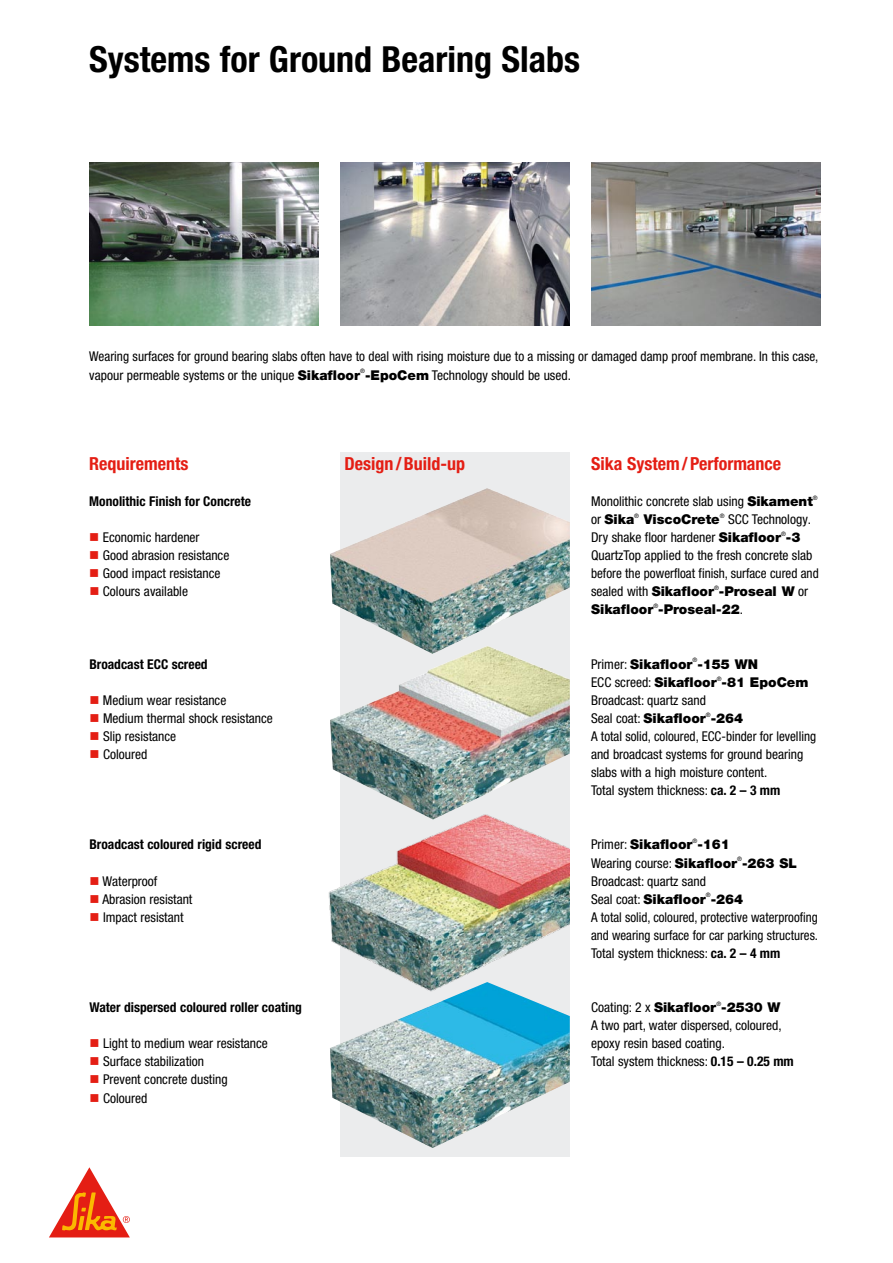
<style>
.page{position:relative;width:893px;height:1263px;background:#fff}
.page>*{position:absolute;margin:0;border:0;box-sizing:border-box;transform-origin:0 0}
.t1{font:700 condensed 36px "Helvetica Neue LT Pro";color:#000}
.t2{font:700 condensed 18px "Helvetica Neue LT Pro";color:#e41e14}
.t3{font:condensed 13.5px/18.1px "Helvetica Neue LT Pro";color:#000}
.t4{font:900 13.5px "Helvetica Neue LT Pro";color:#000}
.t5{font:condensed 13.5px/18px "Helvetica Neue LT Pro";color:#000;text-align:justify;scale:.96 1}
.t6{font:700 condensed 13.5px "Helvetica Neue LT Pro";color:#000}
.t7{font:condensed 6.15px "Helvetica Neue LT Pro";color:#000}
.s1{font-weight:900;font-stretch:normal}
.s2{color:#e41e14}
.s3{font-weight:400;font-stretch:condensed}
.s4{font-weight:700}
</style>
<div class="page">
<div style="left:340px;top:452px;width:230px;height:705px;background:#ebeced"></div>
<img style="left:89px;top:163px;width:230px;height:162px">
<img style="left:591px;top:163px;width:230px;height:162px">
<img style="left:340px;top:163px;width:230px;height:162px">
<img style="left:330px;top:488px;width:240px;height:158px">
<img style="left:330px;top:646px;width:240px;height:163px">
<img style="left:330px;top:991px;width:240px;height:157px">
<svg style="left:49px;top:1167px;width:81px;height:70px"></svg>
<img style="left:328px;top:809px;width:242px;height:182px">
<h1 class="t1" style="left:89px;top:38px;width:492px">Systems for Ground Bearing Slabs</h1>
<p class="t3" style="left:89px;top:347px;width:731px">Wearing surfaces for ground bearing slabs often have to deal with rising moisture due to a missing or damaged damp proof membrane. In this case, vapour permeable systems or the unique <span class="s1">Sikafloor -EpoCem</span> Technology should be used.</p>
<p class="t7" style="left:360px;top:367px;width:6px">®</p>
<h2 class="t2" style="left:89px;top:453px;width:101px">Requirements</h2>
<h2 class="t2" style="left:344px;top:453px;width:122px">Design /Build-up</h2>
<h2 class="t2" style="left:591px;top:453px;width:192px">Sika System/Performance</h2>
<p class="t6" style="left:89px;top:493px;width:163px">Monolithic Finish for Concrete</p>
<p class="t3" style="left:89px;top:528px;width:112px"><span class="s2">■</span> Economic hardener</p>
<p class="t3" style="left:89px;top:546px;width:142px"><span class="s2">■</span> Good abrasion resistance</p>
<p class="t3" style="left:89px;top:564px;width:133px"><span class="s2">■</span> Good impact resistance</p>
<p class="t3" style="left:89px;top:582px;width:100px"><span class="s2">■</span> Colours available</p>
<p class="t6" style="left:89px;top:656px;width:120px">Broadcast ECC screed</p>
<p class="t3" style="left:89px;top:691px;width:139px"><span class="s2">■</span> Medium wear resistance</p>
<p class="t3" style="left:89px;top:709px;width:185px"><span class="s2">■</span> Medium thermal shock resistance</p>
<p class="t3" style="left:89px;top:727px;width:88px"><span class="s2">■</span> Slip resistance</p>
<p class="t3" style="left:89px;top:745px;width:59px"><span class="s2">■</span> Coloured</p>
<p class="t6" style="left:89px;top:836px;width:174px">Broadcast coloured rigid screed</p>
<p class="t3" style="left:89px;top:872px;width:69px"><span class="s2">■</span> Waterproof</p>
<p class="t3" style="left:89px;top:890px;width:105px"><span class="s2">■</span> Abrasion resistant</p>
<p class="t3" style="left:89px;top:908px;width:96px"><span class="s2">■</span> Impact resistant</p>
<p class="t6" style="left:89px;top:999px;width:214px">Water dispersed coloured roller coating</p>
<p class="t3" style="left:89px;top:1034px;width:180px"><span class="s2">■</span> Light to medium wear resistance</p>
<p class="t3" style="left:89px;top:1052px;width:116px"><span class="s2">■</span> Surface stabilization</p>
<p class="t3" style="left:89px;top:1070px;width:140px"><span class="s2">■</span> Prevent concrete dusting</p>
<p class="t3" style="left:89px;top:1088px;width:59px"><span class="s2">■</span> Coloured</p>
<p class="t3" style="left:591px;top:492px;width:223px">Monolithic concrete slab using <span class="s1">Sikament</span></p>
<p class="t7" style="left:813px;top:494px;width:6px">®</p>
<p class="t4" style="left:591px;top:511px;width:45px"><span class="s3">or</span> Sika</p>
<p class="t7" style="left:634px;top:512px;width:6px">®</p>
<p class="t4" style="left:644px;top:511px;width:77px">ViscoCrete</p>
<p class="t7" style="left:720px;top:512px;width:6px">®</p>
<p class="t3" style="left:591px;top:510px;width:222px;text-indent:137px">SCC Technology.<br>Dry shake floor hardener <span class="s1">Sikafloor -3</span></p>
<p class="t7" style="left:781px;top:530px;width:6px">®</p>
<p class="t3" style="left:591px;top:546px;width:229px">QuartzTop applied to the fresh concrete slab before the powerfloat finish, surface cured and sealed with <span class="s1">Sikafloor -Proseal W</span> or</p>
<p class="t7" style="left:714px;top:584px;width:6px">®</p>
<p class="t4" style="left:591px;top:601px;width:153px">Sikafloor -Proseal-22<span class="s3">.</span></p>
<p class="t7" style="left:653px;top:602px;width:6px">®</p>
<p class="t7" style="left:692px;top:657px;width:6px">®</p>
<p class="t4" style="left:591px;top:674px;width:219px"><span class="s3">ECC screed:</span> Sikafloor -81 EpoCem</p>
<p class="t4" style="left:591px;top:656px;width:168px"><span class="s3">Primer:</span> Sikafloor -155 WN</p>
<p class="t7" style="left:717px;top:675px;width:6px">®</p>
<p class="t3" style="left:591px;top:691px;width:154px">Broadcast: quartz sand<br>Seal coat: <span class="s1">Sikafloor -264</span></p>
<p class="t7" style="left:706px;top:711px;width:6px">®</p>
<p class="t3" style="left:591px;top:727px;width:227px">A total solid, coloured, ECC-binder for levelling and broadcast systems for ground bearing slabs with a high moisture content.<br>Total system thickness: <span class="s4">ca. 2 – 3 mm</span></p>
<p class="t7" style="left:692px;top:837px;width:6px">®</p>
<p class="t4" style="left:591px;top:854px;width:207px"><span class="s3">Wearing course:</span> Sikafloor -263 SL</p>
<p class="t4" style="left:591px;top:836px;width:140px"><span class="s3">Primer:</span> Sikafloor -161</p>
<p class="t7" style="left:737px;top:855px;width:6px">®</p>
<p class="t3" style="left:591px;top:871px;width:154px">Broadcast: quartz sand<br>Seal coat: <span class="s1">Sikafloor -264</span></p>
<p class="t7" style="left:706px;top:892px;width:6px">®</p>
<p class="t5" style="left:591px;top:908px;width:238px">A total solid, coloured, protective waterproofing and wearing surface for car parking structures.<br>Total system thickness: <span class="s4">ca. 2 – 4 mm</span></p>
<p class="t7" style="left:716px;top:1000px;width:6px">®</p>
<p class="t3" style="left:591px;top:1016px;width:204px">A two part, water dispersed, coloured, epoxy resin based coating.<br>Total system thickness: <span class="s4">0.15 – 0.25 mm</span></p>
<p class="t4" style="left:591px;top:999px;width:191px"><span class="s3">Coating: 2 x</span> Sikafloor -2530 W</p>
</div>
